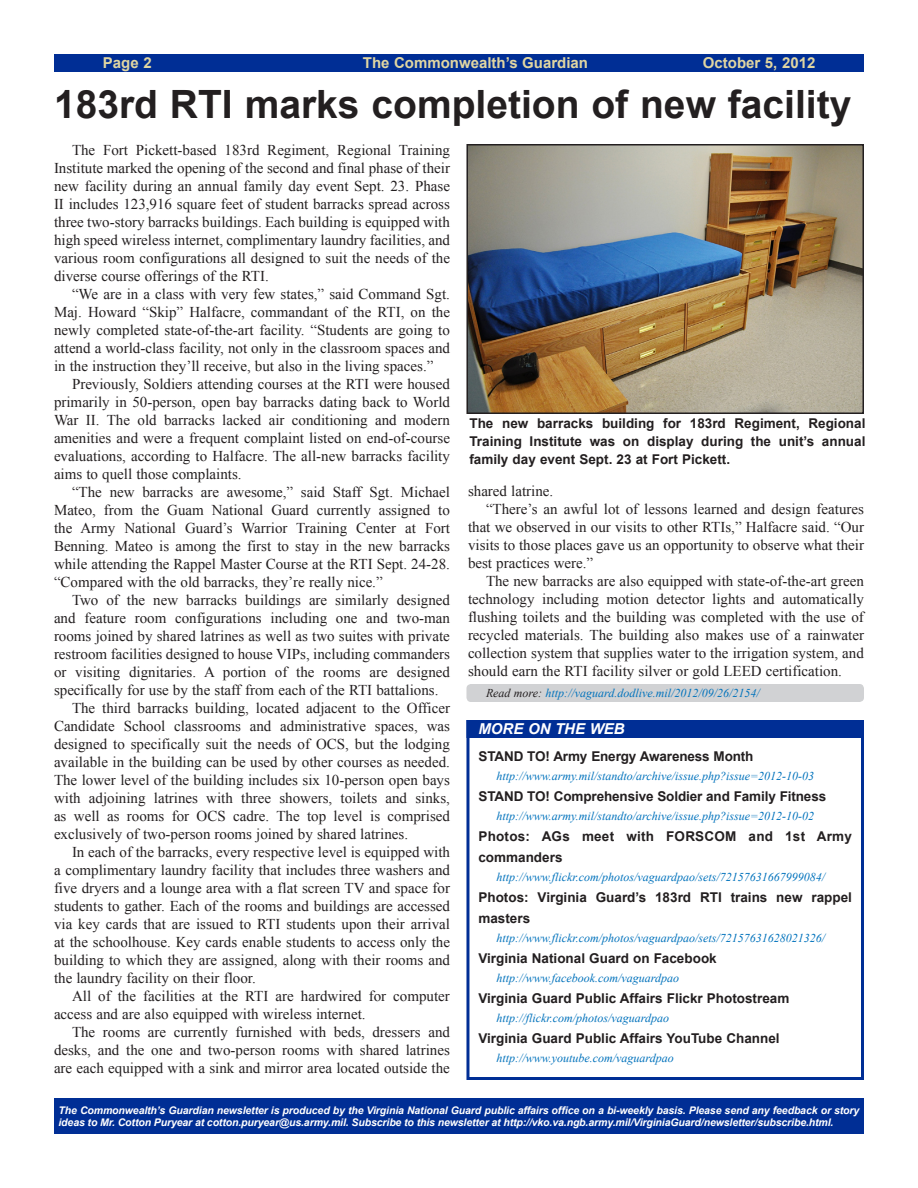
<style>
.page{position:relative;width:918px;height:1188px;background:#fff}
.page>*{position:absolute;margin:0;border:0;box-sizing:border-box;transform-origin:0 0}
._24_point_headline{font:700 39px "Arial";color:#231f20}
.Body_Copy{font:15px/18px "Times New Roman";color:#231f20;text-align:justify}
.t1{font:700 15px "Arial";color:#e1d6a2}
._24_point_headline-2{font:italic 700 15px "Arial";color:#fff}
.Body_Copy-2{font:700 13.5px/20.9px "Arial";color:#231f20}
.Picture_Captions{font:700 13.5px/18px "Arial";color:#231f20;text-align:justify}
._24_point_headline-3{font:700 13.5px "Arial";color:#231f20}
.Body_Copy-3{font:italic 12px "Times New Roman";color:#0072bc}
.t2{font:italic 700 10.5px/12.6px "Arial";letter-spacing:-.01em;color:#fff}
.s1{color:#231f20}
</style>
<div class="page">
<div style="left:466px;top:684px;width:398px;height:18px;background:#d1d2d4;border-radius:4px"></div>
<div style="left:466px;top:720px;width:398px;height:18px;background:#002e95"></div>
<div style="left:54px;top:54px;width:810px;height:18px;background:#002e95"></div>
<div style="left:54px;top:1098px;width:810px;height:36px;background:#002e95"></div>
<div style="left:466px;top:720px;width:398px;height:360px;border:3px solid #002e95"></div>
<img style="left:469px;top:147px;width:392px;height:264px">
<div style="left:466px;top:144px;width:398px;height:270px;border:2px solid #231f20"></div>
<p class="t1" style="left:103px;top:53px;width:50px">Page 2</p>
<p class="t1" style="left:363px;top:53px;width:227px">The Commonwealth’s Guardian</p>
<p class="t1" style="left:703px;top:53px;width:114px">October 5, 2012</p>
<p class="_24_point_headline" style="left:54px;top:79px;width:799px">183rd RTI marks completion of new facility</p>
<p class="Body_Copy" style="left:54px;top:141px;width:398px;text-indent:18px">The Fort Pickett-based 183rd Regiment, Regional Training Institute marked the opening of the second and final phase of their new facility during an annual family day event Sept. 23. Phase II includes 123,916 square feet of student barracks spread across three two-story barracks buildings. Each building is equipped with high speed wireless internet, complimentary laundry facilities, and various room configurations all designed to suit the needs of the diverse course offerings of the RTI.</p>
<p class="Body_Copy" style="left:54px;top:285px;width:398px;text-indent:18px">“We are in a class with very few states,” said Command Sgt.<br>Maj. Howard “Skip” Halfacre, commandant of the RTI, on the newly completed state-of-the-art facility. “Students are going to attend a world-class facility, not only in the classroom spaces and in the instruction they’ll receive, but also in the living spaces.”</p>
<p class="Body_Copy" style="left:54px;top:375px;width:398px;text-indent:18px">Previously, Soldiers attending courses at the RTI were housed primarily in 50-person, open bay barracks dating back to World War II. The old barracks lacked air conditioning and modern amenities and were a frequent complaint listed on end-of-course evaluations, according to Halfacre. The all-new barracks facility aims to quell those complaints.</p>
<p class="Body_Copy" style="left:54px;top:483px;width:398px;text-indent:18px">“The new barracks are awesome,” said Staff Sgt. Michael Mateo, from the Guam National Guard currently assigned to the Army National Guard’s Warrior Training Center at Fort Benning. Mateo is among the first to stay in the new barracks while attending the Rappel Master Course at the RTI Sept. 24-28. “Compared with the old barracks, they’re really nice.”</p>
<p class="Body_Copy" style="left:54px;top:591px;width:398px;text-indent:18px">Two of the new barracks buildings are similarly designed and feature room configurations including one and two-man rooms joined by shared latrines as well as two suites with private restroom facilities designed to house VIPs, including commanders or visiting dignitaries. A portion of the rooms are designed specifically for use by the staff from each of the RTI battalions.</p>
<p class="Body_Copy" style="left:54px;top:699px;width:398px;text-indent:18px">The third barracks building, located adjacent to the Officer Candidate School classrooms and administrative spaces, was designed to specifically suit the needs of OCS, but the lodging available in the building can be used by other courses as needed.<br>The lower level of the building includes six 10-person open bays with adjoining latrines with three showers, toilets and sinks, as well as rooms for OCS cadre. The top level is comprised exclusively of two-person rooms joined by shared latrines.</p>
<p class="Body_Copy" style="left:54px;top:843px;width:398px;text-indent:18px">In each of the barracks, every respective level is equipped with a complimentary laundry facility that includes three washers and five dryers and a lounge area with a flat screen TV and space for students to gather. Each of the rooms and buildings are accessed via key cards that are issued to RTI students upon their arrival at the schoolhouse. Key cards enable students to access only the building to which they are assigned, along with their rooms and the laundry facility on their floor.</p>
<p class="Body_Copy" style="left:54px;top:987px;width:397px;text-indent:18px">All of the facilities at the RTI are hardwired for computer access and are also equipped with wireless internet.</p>
<p class="Body_Copy" style="left:54px;top:1023px;width:398px;text-indent:18px">The rooms are currently furnished with beds, dressers and desks, and the one and two-person rooms with shared latrines are each equipped with a sink and mirror area located outside the</p>
<p class="Picture_Captions" style="left:469px;top:415px;width:398px">The new barracks building for 183rd Regiment, Regional Training Institute was on display during the unit’s annual family day event Sept. 23 at Fort Pickett.</p>
<p class="Body_Copy" style="left:468px;top:482px;width:87px">shared latrine.</p>
<p class="Body_Copy" style="left:468px;top:500px;width:398px;text-indent:18px">“There’s an awful lot of lessons learned and design features that we observed in our visits to other RTIs,” Halfacre said. “Our visits to those places gave us an opportunity to observe what their best practices were.”</p>
<p class="Body_Copy" style="left:468px;top:572px;width:398px;text-indent:18px">The new barracks are also equipped with state-of-the-art green technology including motion detector lights and automatically flushing toilets and the building was completed with the use of recycled materials. The building also makes use of a rainwater collection system that supplies water to the irrigation system, and should earn the RTI facility silver or gold LEED certification.</p>
<p class="Body_Copy-3" style="left:486px;top:685px;width:275px"><span class="s1">Read more:</span> http://vaguard.dodlive.mil/2012/09/26/2154/</p>
<p class="_24_point_headline-2" style="left:478px;top:719px;width:148px">MORE ON THE WEB</p>
<p class="Body_Copy-2" style="left:478px;top:747px;width:277px">STAND TO! Army Energy Awareness Month</p>
<p class="Body_Copy-3" style="left:496px;top:768px;width:319px">http://www.army.mil/standto/archive/issue.php?issue=2012-10-03</p>
<p class="Body_Copy-2" style="left:478px;top:787px;width:349px">STAND TO! Comprehensive Soldier and Family Fitness</p>
<p class="Body_Copy-3" style="left:496px;top:808px;width:319px">http://www.army.mil/standto/archive/issue.php?issue=2012-10-02</p>
<p class="Body_Copy-2" style="left:478px;top:827px;width:375px">Photos: AGs meet with FORSCOM and 1st Army commanders</p>
<p class="Body_Copy-3" style="left:496px;top:869px;width:330px">http://www.flickr.com/photos/vaguardpao/sets/72157631667999084/</p>
<p class="Body_Copy-2" style="left:478px;top:887px;width:375px">Photos: Virginia Guard’s 183rd RTI trains new rappel masters</p>
<p class="Body_Copy-3" style="left:496px;top:930px;width:330px">http://www.flickr.com/photos/vaguardpao/sets/72157631628021326/</p>
<p class="Body_Copy-2" style="left:478px;top:948px;width:240px">Virginia National Guard on Facebook</p>
<p class="Body_Copy-3" style="left:496px;top:970px;width:184px">http://www.facebook.com/vaguardpao</p>
<p class="_24_point_headline-3" style="left:478px;top:989px;width:312px">Virginia Guard Public Affairs Flickr Photostream</p>
<p class="Body_Copy-3" style="left:496px;top:1010px;width:174px">http://flickr.com/photos/vaguardpao</p>
<p class="_24_point_headline-3" style="left:478px;top:1029px;width:303px">Virginia Guard Public Affairs YouTube Channel</p>
<p class="Body_Copy-3" style="left:496px;top:1050px;width:179px">http://www.youtube.com/vaguardpao</p>
<p class="t2" style="left:58px;top:1104px;width:802px">The Commonwealth’s Guardian newsletter is produced by the Virginia National Guard public affairs office on a bi-weekly basis. Please send any feedback or story ideas to Mr. Cotton Puryear at cotton.puryear@us.army.mil. Subscribe to this newsletter at http://vko.va.ngb.army.mil/VirginiaGuard/newsletter/subscribe.html.</p>
</div>
